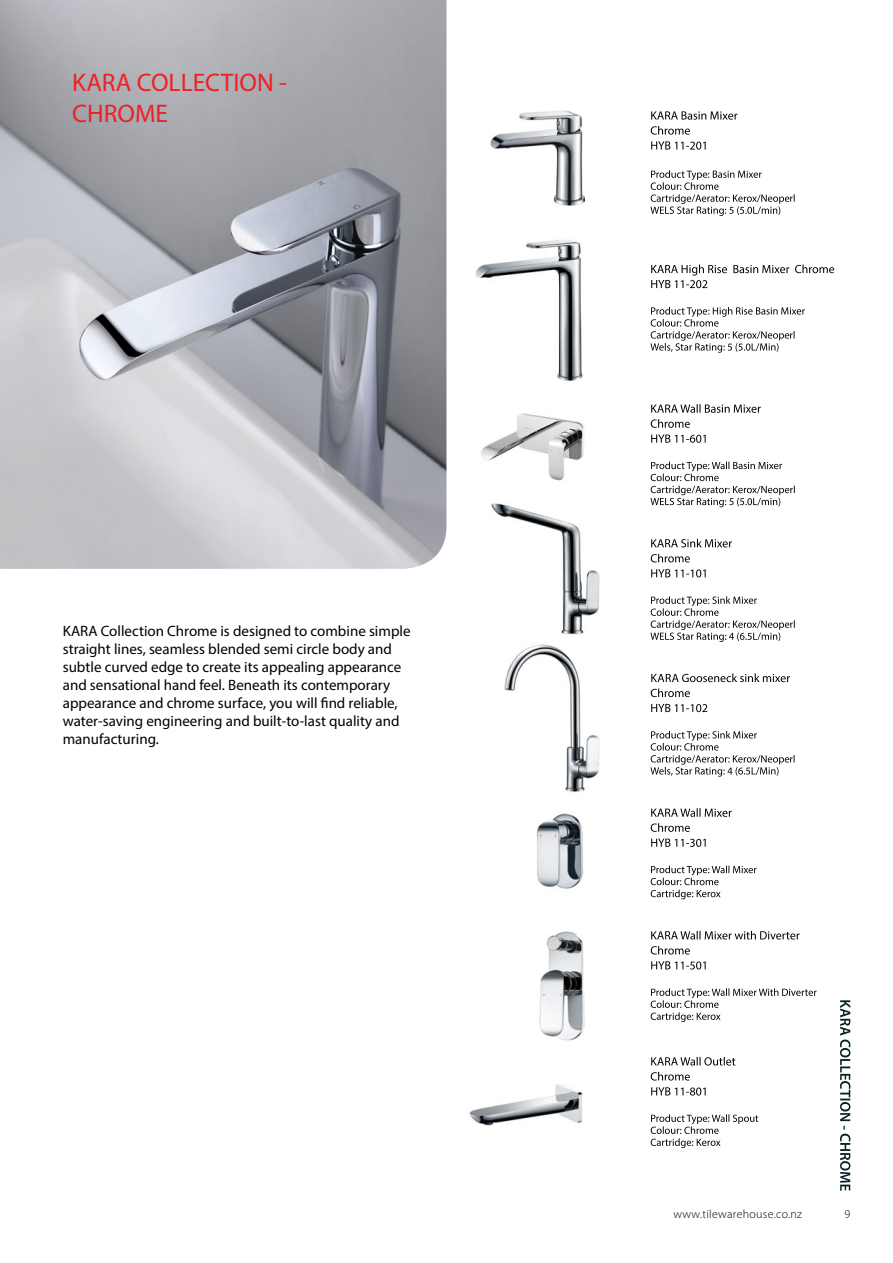
<style>
.page{position:relative;width:893px;height:1263px;background:#fff}
.page>*{position:absolute;margin:0;border:0;box-sizing:border-box;transform-origin:0 0}
.t1{font:25.5px/30.6px "Myriad Pro";color:#ed2124}
.t2{font:15px/18px "Myriad Pro";color:#000}
.t3{font:300 12px "Myriad Pro";letter-spacing:.025em;color:#000}
</style>
<div class="page">
<svg style="left:650px;top:170px;width:145px;height:46px"></svg>
<svg style="left:651px;top:141px;width:55px;height:9px"></svg>
<svg style="left:651px;top:126px;width:39px;height:9px"></svg>
<svg style="left:651px;top:111px;width:86px;height:9px"></svg>
<svg style="left:650px;top:462px;width:145px;height:45px"></svg>
<svg style="left:651px;top:434px;width:55px;height:9px"></svg>
<svg style="left:651px;top:419px;width:39px;height:9px"></svg>
<svg style="left:651px;top:404px;width:110px;height:9px"></svg>
<svg style="left:650px;top:596px;width:145px;height:46px"></svg>
<svg style="left:651px;top:569px;width:55px;height:8px"></svg>
<svg style="left:651px;top:554px;width:39px;height:8px"></svg>
<svg style="left:651px;top:539px;width:81px;height:8px"></svg>
<svg style="left:651px;top:866px;width:106px;height:33px"></svg>
<svg style="left:651px;top:838px;width:55px;height:9px"></svg>
<svg style="left:651px;top:823px;width:39px;height:9px"></svg>
<svg style="left:651px;top:808px;width:81px;height:9px"></svg>
<svg style="left:651px;top:988px;width:166px;height:34px"></svg>
<svg style="left:651px;top:961px;width:55px;height:8px"></svg>
<svg style="left:651px;top:946px;width:39px;height:8px"></svg>
<svg style="left:651px;top:931px;width:149px;height:8px"></svg>
<svg style="left:651px;top:1114px;width:107px;height:34px"></svg>
<svg style="left:651px;top:1087px;width:55px;height:8px"></svg>
<svg style="left:651px;top:1072px;width:39px;height:8px"></svg>
<svg style="left:651px;top:1057px;width:84px;height:8px"></svg>
<svg style="left:650px;top:307px;width:155px;height:46px"></svg>
<svg style="left:651px;top:265px;width:183px;height:23px"></svg>
<svg style="left:650px;top:731px;width:144px;height:46px"></svg>
<svg style="left:651px;top:704px;width:56px;height:8px"></svg>
<svg style="left:651px;top:688px;width:39px;height:9px"></svg>
<svg style="left:651px;top:673px;width:139px;height:9px"></svg>
<svg style="left:840px;top:1000px;width:10px;height:191px"></svg>
<img style="left:491px;top:503px;width:109px;height:132px">
<img style="left:504px;top:644px;width:96px;height:148px">
<img style="left:490px;top:111px;width:95px;height:95px">
<img style="left:475px;top:240px;width:108px;height:141px">
<img style="left:536px;top:813px;width:48px;height:76px">
<img style="left:539px;top:931px;width:46px;height:110px">
<img style="left:481px;top:413px;width:103px;height:68px">
<img style="left:469px;top:1084px;width:114px;height:41px">
<img style="left:0;top:0;width:446px;height:569px">
<h1 class="t1" style="left:72px;top:67px;width:216px">KARA COLLECTION -<br>CHROME</h1>
<p class="t2" style="left:63px;top:622px;width:349px">KARA Collection Chrome is designed to combine simple straight lines, seamless blended semi circle body and subtle curved edge to create its appealing appearance and sensational hand feel. Beneath its contemporary appearance and chrome surface, you will find reliable, water-saving engineering and built-to-last quality and manufacturing.</p>
<p class="t3" style="left:673px;top:1207px;width:130px">www.tilewarehouse.co.nz</p>
<p class="t3" style="left:845px;top:1207px;width:7px">9</p>
</div>
